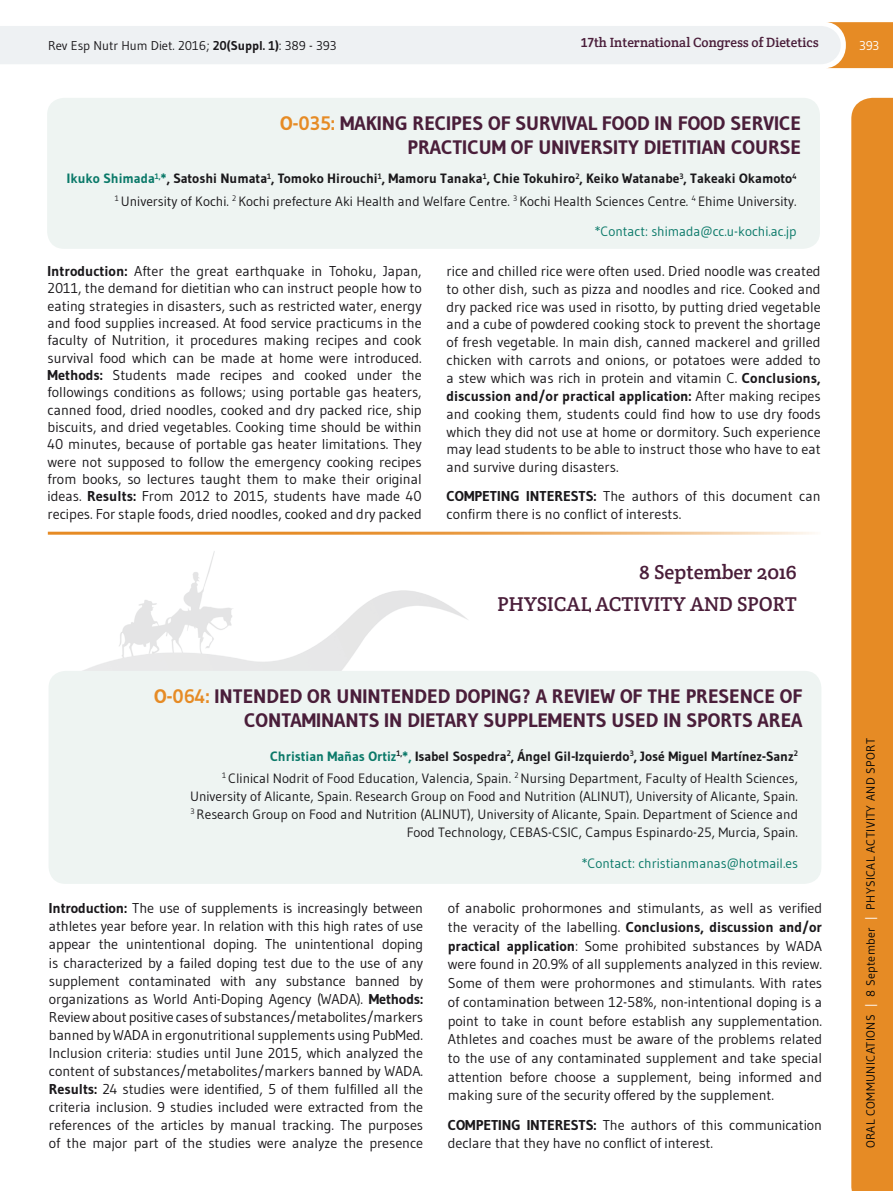
<style>
.page{position:relative;width:893px;height:1191px;background:#fff}
.page>*{position:absolute;margin:0;border:0;box-sizing:border-box;transform-origin:0 0}
.t1{font:20.25px/32.5px "Crete Round";color:#4a1e3a;text-align:right}
.t2{font:700 19.5px/24px "Gudea";color:#4a1e3a;text-align:right}
.t3{font:14.25px/17.4px "Gudea";letter-spacing:-.005em;color:#1a181b;text-align:justify}
.t4{font:13.5px/22.2px "Gudea";color:#1a181b;text-align:right}
.t5{font:13.5px "Gudea";color:#0a7969}
.t6{font:13.5px "Crete Round";color:#4a1e3a}
.t7{font:12.75px "Gudea";color:#1a181b}
.t8{font:12.75px "Gudea";color:#fff}
.t9{font:12px "Gudea";letter-spacing:.03em;color:#040607}
.s1{font-weight:700}
.s2{font-family:"Gudea";font-weight:700;font-size:12.75px}
.s3{font-family:"Fira Sans";font-weight:500}
.s4{color:#e68b25}
.s5{font-weight:700;color:#0a7969}
.s6{color:#fff}
</style>
<div class="page">
<svg style="left:0;top:22px;width:893px;height:46px"></svg>
<div style="left:851px;top:98px;width:42px;height:1093px;background:#e68b25"></div>
<img style="left:82px;top:551px;width:386px;height:120px">
<div style="left:47px;top:98px;width:773px;height:151px;background:#eef4f2;border-radius:17px"></div>
<div style="left:49px;top:671px;width:772px;height:213px;background:#eef4f2;border-radius:17px"></div>
<hr style="left:48px;top:531px;width:773px;height:3px;background:#e68b25">
<p class="t7" style="left:48px;top:37px;width:290px">Rev Esp Nutr Hum Diet. 2016; <span class="s1">20(Suppl. 1)</span>: 389 - 393</p>
<p class="t6" style="left:581px;top:34px;width:239px"><span class="s2">1</span><span class="s3">7</span>th International Congress of Dietetics</p>
<p class="t8" style="left:859px;top:37px;width:22px">393</p>
<h2 class="t2" style="left:280px;top:111px;width:522px"><span class="s4">O-035:</span> MAKING RECIPES OF SURVIVAL FOOD IN FOOD SERVICE<br>PRACTICUM OF UNIVERSITY DIETITIAN COURSE</h2>
<p class="t4" style="left:67px;top:167px;width:731px"><span class="s5">Ikuko Shimada</span><sup>1,</sup><span class="s5">*</span><span class="s1">, Satoshi Numata</span><sup>1</sup><span class="s1">, Tomoko Hirouchi</span><sup>1</sup><span class="s1">, Mamoru Tanaka</span><sup>1</sup><span class="s1">, Chie Tokuhiro</span><sup>2</sup><span class="s1">, Keiko Watanabe</span><sup>3</sup><span class="s1">, Takeaki Okamoto</span><sup>4<br></sup><sup>1</sup> University of Kochi. <sup>2</sup> Kochi prefecture Aki Health and Welfare Centre. <sup>3</sup> Kochi Health Sciences Centre. <sup>4</sup> Ehime University.</p>
<p class="t5" style="left:595px;top:223px;width:203px">*Contact: shimada@cc.u-kochi.ac.jp</p>
<p class="t3" style="left:446px;top:262px;width:376px;line-height:17.9px">rice and chilled rice were often used. Dried noodle was created to other dish, such as pizza and noodles and rice. Cooked and dry packed rice was used in risotto, by putting dried vegetable and a cube of powdered cooking stock to prevent the shortage of fresh vegetable. In main dish, canned mackerel and grilled chicken with carrots and onions, or potatoes were added to a stew which was rich in protein and vitamin C. <span class="s1">Conclusions, discussion and/or practical application:</span> After making recipes and cooking them, students could find how to use dry foods which they did not use at home or dormitory. Such experience may lead students to be able to instruct those who have to eat and survive during disasters.</p>
<p class="t3" style="left:446px;top:486px;width:376px;line-height:17.9px"><span class="s1">COMPETING INTERESTS:</span> The authors of this document can confirm there is no conflict of interests.</p>
<p class="t3" style="left:48px;top:262px;width:376px"><span class="s1">Introduction:</span> After the great earthquake in Tohoku, Japan, 2011, the demand for dietitian who can instruct people how to eating strategies in disasters, such as restricted water, energy and food supplies increased. At food service practicums in the faculty of Nutrition, it procedures making recipes and cook survival food which can be made at home were introduced.<br><span class="s1">Methods:</span> Students made recipes and cooked under the followings conditions as follows; using portable gas heaters, canned food, dried noodles, cooked and dry packed rice, ship biscuits, and dried vegetables. Cooking time should be within 40 minutes, because of portable gas heater limitations. They were not supposed to follow the emergency cooking recipes from books, so lectures taught them to make their original ideas. <span class="s1">Results:</span> From 2012 to 2015, students have made 40 recipes. For staple foods, dried noodles, cooked and dry packed</p>
<h1 class="t1" style="left:497px;top:555px;width:301px">8 September 2016<br>PHYSICAL ACTIVITY AND SPORT</h1>
<h2 class="t2" style="left:154px;top:684px;width:650px"><span class="s4">O-064:</span> INTENDED OR UNINTENDED DOPING? A REVIEW OF THE PRESENCE OF<br>CONTAMINANTS IN DIETARY SUPPLEMENTS USED IN SPORTS AREA</h2>
<p class="t4" style="left:222px;top:744px;width:577px"><span class="s5">Christian Mañas Ortiz</span><sup>1,</sup><span class="s5">*,</span> <span class="s1">Isabel Sospedra</span><sup>2</sup><span class="s1">, Ángel Gil-Izquierdo</span><sup>3</sup><span class="s1">, José Miguel Martínez-Sanz</span><sup>2<br></sup><sup>1</sup> Clinical Nodrit of Food Education, Valencia, Spain. <sup>2</sup> Nursing Department, Faculty of Health Sciences,</p>
<p class="t4" style="left:190px;top:787px;width:609px;line-height:18px">University of Alicante, Spain. Research Group on Food and Nutrition (ALINUT), University of Alicante, Spain.<br><sup>3</sup> Research Group on Food and Nutrition (ALINUT), University of Alicante, Spain. Department of Science and<br>Food Technology, CEBAS-CSIC, Campus Espinardo-25, Murcia, Spain.</p>
<p class="t5" style="left:582px;top:854px;width:218px">*Contact: christianmanas@hotmail.es</p>
<p class="t3" style="left:49px;top:899px;width:376px;line-height:18.1px"><span class="s1">Introduction:</span> The use of supplements is increasingly between athletes year before year. In relation with this high rates of use appear the unintentional doping. The unintentional doping is characterized by a failed doping test due to the use of any supplement contaminated with any substance banned by organizations as World Anti-Doping Agency (WADA). <span class="s1">Methods:<br></span>Review about positive cases of substances/metabolites/markers banned by WADA in ergonutritional supplements using PubMed.<br>Inclusion criteria: studies until June 2015, which analyzed the content of substances/metabolites/markers banned by WADA.<br><span class="s1">Results:</span> 24 studies were identified, 5 of them fulfilled all the criteria inclusion. 9 studies included were extracted from the references of the articles by manual tracking. The purposes of the major part of the studies were analyze the presence</p>
<p class="t3" style="left:448px;top:898px;width:376px;line-height:18.8px">of anabolic prohormones and stimulants, as well as verified the veracity of the labelling. <span class="s1">Conclusions, discussion and/or practical application</span>: Some prohibited substances by WADA were found in 20.9% of all supplements analyzed in this review.<br>Some of them were prohormones and stimulants. With rates of contamination between 12-58%, non-intentional doping is a point to take in count before establish any supplementation.<br>Athletes and coaches must be aware of the problems related to the use of any contaminated supplement and take special attention before choose a supplement, being informed and making sure of the security offered by the supplement.</p>
<p class="t3" style="left:448px;top:1115px;width:376px;line-height:18.8px"><span class="s1">COMPETING INTERESTS:</span> The authors of this communication declare that they have no conflict of interest.</p>
<p class="t9" style="left:863px;top:1148px;width:412px;rotate:-90deg">ORAL COMMUNICATIONS <span class="s6">|</span> 8 September <span class="s6">|</span> PHYSICAL ACTIVITY AND SPORT</p>
</div>
